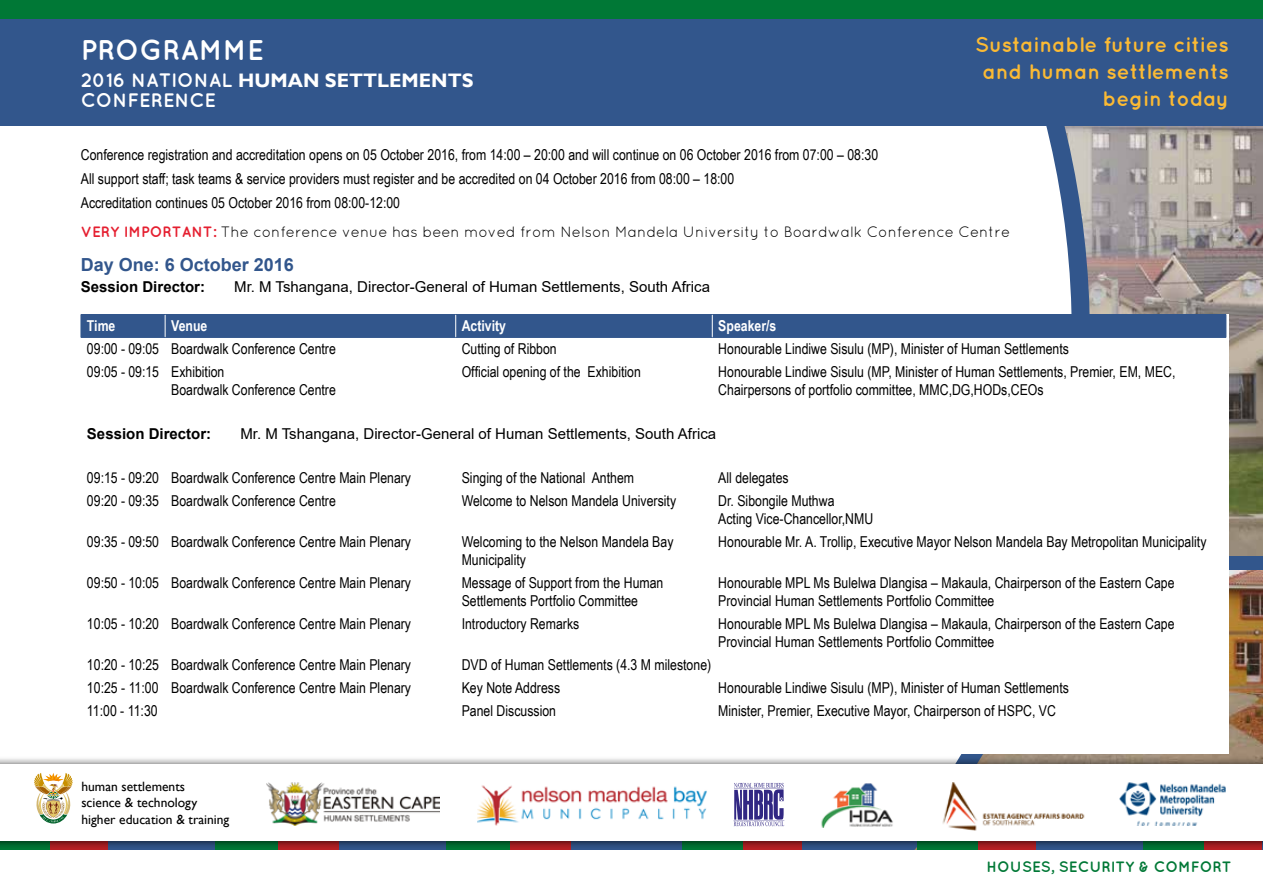
<style>
.page{position:relative;width:1263px;height:893px;background:#fff}
.page>*{position:absolute;margin:0;border:0;box-sizing:border-box;transform-origin:0 0}
.t1{font:700 28.5px "Quicksand";color:#fff}
.t2{font:700 21px/27px "Quicksand";color:#fbba34;text-align:right}
.t3{font:700 19.5px "Gill Sans";color:#fff}
.t4{font:700 19.5px "Quicksand";color:#fff}
.t5{font:700 18px "Arial";color:#32568c}
.t6{font:15px/18px "Arial Narrow";color:#000}
.t7{font:15px "Arial";color:#000}
.t8{font:15px "Quicksand";color:#000}
.t9{font:700 15px "Arial";color:#000}
.t10{font:700 15px "Arial Narrow";color:#fff}
.t11{font:700 15px "Quicksand";color:#007836}
.t12{font:13.5px/16.2px "Gill Sans";color:#000}
.s1{font-family:"Quicksand"}
.s2{font-weight:700;color:#e51f30}
</style>
<div class="page">
<svg style="left:605px;top:125px;width:658px;height:725px"></svg>
<div style="left:0;top:0;width:1263px;height:48px;background:#007836"></div>
<div style="left:0;top:19px;width:1263px;height:106px;background:#32568c"></div>
<div style="left:1053px;top:556px;width:210px;height:13px;background:#32568c"></div>
<div style="left:917px;top:840px;width:61px;height:23px;background:#007836"></div>
<div style="left:978px;top:840px;width:58px;height:23px;background:#b72024"></div>
<div style="left:1036px;top:840px;width:107px;height:23px;background:#32568c"></div>
<div style="left:1143px;top:840px;width:62px;height:23px;background:#007836"></div>
<div style="left:1205px;top:840px;width:58px;height:23px;background:#b72024"></div>
<div style="left:682px;top:832px;width:62px;height:24px;background:#007836"></div>
<div style="left:744px;top:832px;width:58px;height:24px;background:#b72024"></div>
<div style="left:802px;top:832px;width:106px;height:24px;background:#32568c"></div>
<div style="left:0;top:832px;width:50px;height:24px;background:#007836"></div>
<div style="left:50px;top:832px;width:59px;height:24px;background:#b72024"></div>
<div style="left:109px;top:832px;width:106px;height:24px;background:#32568c"></div>
<div style="left:215px;top:832px;width:64px;height:24px;background:#007836"></div>
<div style="left:279px;top:832px;width:60px;height:24px;background:#b72024"></div>
<div style="left:339px;top:832px;width:110px;height:24px;background:#32568c"></div>
<div style="left:446px;top:832px;width:65px;height:24px;background:#007836"></div>
<div style="left:511px;top:832px;width:60px;height:24px;background:#b72024"></div>
<div style="left:571px;top:832px;width:111px;height:24px;background:#32568c"></div>
<div style="left:0;top:756px;width:1263px;height:93px;background:#000;opacity:.75"></div>
<div style="left:0;top:765px;width:1263px;height:76px;background:#fff"></div>
<img style="left:266px;top:782px;width:173px;height:44px">
<img style="left:477px;top:785px;width:230px;height:41px">
<img style="left:1119px;top:782px;width:107px;height:44px">
<svg style="left:733px;top:783px;width:51px;height:43px"></svg>
<img style="left:821px;top:783px;width:72px;height:45px">
<img style="left:942px;top:783px;width:143px;height:48px">
<svg style="left:34px;top:773px;width:39px;height:50px"></svg>
<div style="left:0;top:850px;width:1263px;height:43px;background:#fff"></div>
<div style="left:81px;top:314px;width:1148px;height:440px;background:#fff"></div>
<div style="left:81px;top:314px;width:1146px;height:24px;background:#32568c"></div>
<hr style="left:81px;top:337px;width:84px;height:1px;background:#32568c">
<hr style="left:165px;top:337px;width:291px;height:1px;background:#32568c">
<hr style="left:456px;top:337px;width:256px;height:1px;background:#32568c">
<hr style="left:712px;top:337px;width:514px;height:1px;background:#32568c">
<h1 class="t1" style="left:81px;top:33px;width:185px">PROGRAMME</h1>
<h3 class="t3" style="left:81px;top:69px;width:394px"><span class="s1">2016 NATIONAL</span> HUMAN SETTLEMENTS</h3>
<h3 class="t4" style="left:81px;top:88px;width:137px">CONFERENCE</h3>
<p class="t6" style="left:81px;top:142px;width:799px;line-height:24px">Conference registration and accreditation opens on 05 October 2016, from 14:00 – 20:00 and will continue on 06 October 2016 from 07:00 – 08:30<br>All support staff; task teams &amp; service providers must register and be accredited on 04 October 2016 from 08:00 – 18:00<br>Accreditation continues 05 October 2016 from 08:00-12:00</p>
<h2 class="t2" style="left:975px;top:30px;width:255px">Sustainable future cities and human settlements begin today</h2>
<p class="t8" style="left:81px;top:223px;width:931px"><span class="s2">VERY IMPORTANT:</span> The conference venue has been moved from Nelson Mandela University to Boardwalk Conference Centre</p>
<p class="t5" style="left:81px;top:252px;width:215px">Day One: 6 October 2016</p>
<p class="t9" style="left:81px;top:276px;width:126px">Session Director:</p>
<p class="t7" style="left:234px;top:276px;width:477px">Mr. M Tshangana, Director-General of Human Settlements, South Africa</p>
<p class="t10" style="left:87px;top:315px;width:30px">Time</p>
<p class="t10" style="left:171px;top:315px;width:38px">Venue</p>
<p class="t10" style="left:462px;top:315px;width:46px">Activity</p>
<p class="t10" style="left:718px;top:315px;width:60px">Speaker/s</p>
<p class="t6" style="left:87px;top:339px;width:250px">09:00 - 09:05 Boardwalk Conference Centre</p>
<p class="t6" style="left:462px;top:339px;width:97px">Cutting of Ribbon</p>
<p class="t6" style="left:718px;top:339px;width:352px">Honourable Lindiwe Sisulu (MP), Minister of Human Settlements</p>
<p class="t6" style="left:171px;top:362px;width:166px;text-indent:-84px">09:05 - 09:15 Exhibition<br>Boardwalk Conference Centre</p>
<p class="t6" style="left:462px;top:362px;width:181px">Official opening of the Exhibition</p>
<p class="t6" style="left:718px;top:362px;width:459px">Honourable Lindiwe Sisulu (MP, Minister of Human Settlements, Premier, EM, MEC,<br>Chairpersons of portfolio committee, MMC,DG,HODs,CEOs</p>
<p class="t9" style="left:87px;top:423px;width:126px">Session Director:</p>
<p class="t7" style="left:240px;top:424px;width:477px">Mr. M Tshangana, Director-General of Human Settlements, South Africa</p>
<p class="t6" style="left:87px;top:468px;width:326px">09:15 - 09:20 Boardwalk Conference Centre Main Plenary</p>
<p class="t6" style="left:462px;top:468px;width:174px">Singing of the National Anthem</p>
<p class="t6" style="left:718px;top:468px;width:72px">All delegates</p>
<p class="t6" style="left:87px;top:491px;width:250px">09:20 - 09:35 Boardwalk Conference Centre</p>
<p class="t6" style="left:462px;top:491px;width:216px">Welcome to Nelson Mandela University</p>
<p class="t6" style="left:718px;top:491px;width:156px">Dr. Sibongile Muthwa<br>Acting Vice-Chancellor,NMU</p>
<p class="t6" style="left:87px;top:532px;width:326px">09:35 - 09:50 Boardwalk Conference Centre Main Plenary</p>
<p class="t6" style="left:462px;top:532px;width:213px">Welcoming to the Nelson Mandela Bay<br>Municipality</p>
<p class="t6" style="left:718px;top:532px;width:490px">Honourable Mr. A. Trollip, Executive Mayor Nelson Mandela Bay Metropolitan Municipality</p>
<p class="t6" style="left:87px;top:573px;width:326px">09:50 - 10:05 Boardwalk Conference Centre Main Plenary</p>
<p class="t6" style="left:462px;top:573px;width:203px">Message of Support from the Human<br>Settlements Portfolio Committee</p>
<p class="t6" style="left:718px;top:573px;width:458px">Honourable MPL Ms Bulelwa Dlangisa – Makaula, Chairperson of the Eastern Cape<br>Provincial Human Settlements Portfolio Committee</p>
<p class="t6" style="left:87px;top:614px;width:326px">10:05 - 10:20 Boardwalk Conference Centre Main Plenary</p>
<p class="t6" style="left:462px;top:614px;width:119px">Introductory Remarks</p>
<p class="t6" style="left:718px;top:614px;width:458px">Honourable MPL Ms Bulelwa Dlangisa – Makaula, Chairperson of the Eastern Cape<br>Provincial Human Settlements Portfolio Committee</p>
<p class="t6" style="left:87px;top:655px;width:326px">10:20 - 10:25 Boardwalk Conference Centre Main Plenary</p>
<p class="t6" style="left:462px;top:655px;width:251px">DVD of Human Settlements (4.3 M milestone)</p>
<p class="t6" style="left:87px;top:678px;width:326px">10:25 - 11:00 Boardwalk Conference Centre Main Plenary</p>
<p class="t6" style="left:462px;top:678px;width:100px">Key Note Address</p>
<p class="t6" style="left:718px;top:678px;width:352px">Honourable Lindiwe Sisulu (MP), Minister of Human Settlements</p>
<p class="t6" style="left:87px;top:701px;width:72px">11:00 - 11:30</p>
<p class="t6" style="left:462px;top:701px;width:96px">Panel Discussion</p>
<p class="t6" style="left:718px;top:701px;width:339px">Minister, Premier, Executive Mayor, Chairperson of HSPC, VC</p>
<p class="t12" style="left:81px;top:779px;width:149px">human settlements<br>science &amp; technology higher education &amp; training</p>
<p class="t11" style="left:986px;top:858px;width:247px">HOUSES, SECURITY &amp; COMFORT</p>
</div>
